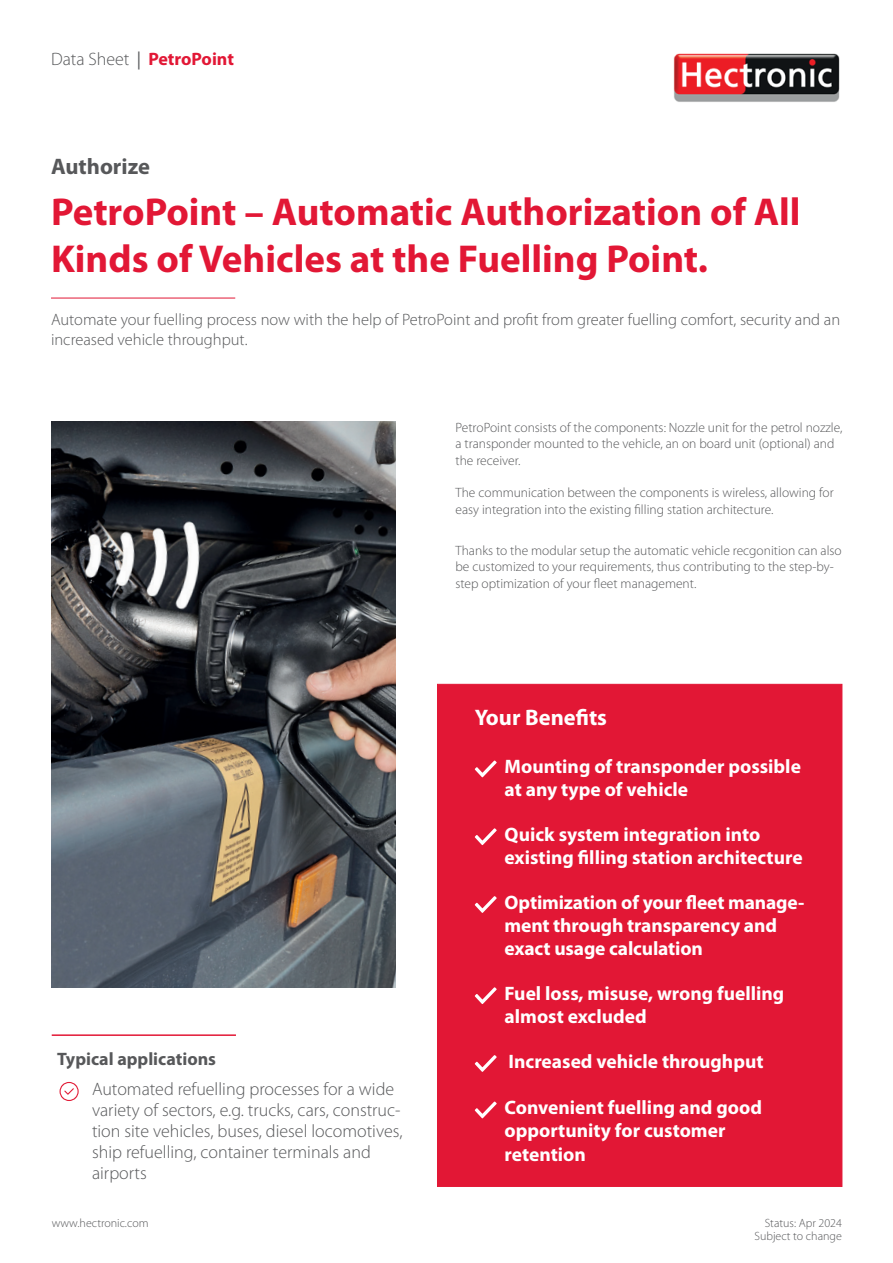
<style>
.page{position:relative;width:893px;height:1263px;background:#fff}
.page>*{position:absolute;margin:0;border:0;box-sizing:border-box;transform-origin:0 0}
.t1{font:700 39px/46.8px "Myriad Pro";color:#e21735}
.t2{font:700 22.5px "Myriad Pro";color:#fff}
.t3{font:700 22.5px "Myriad Pro";color:#57585a}
.t4{font:700 19.5px/23.4px "Myriad Pro";color:#fff}
.t5{font:300 18px/21px "Myriad Pro";color:#57585a}
.t6{font:700 18px "Myriad Pro";color:#e21735}
.t7{font:700 18px "Myriad Pro";color:#57585a}
.t8{font:300 16.5px/19.8px "Myriad Pro";color:#57585a}
.t9{font:300 13.5px/16.4px "Myriad Pro";color:#57585a}
.t10{font:300 12px/13.5px "Myriad Pro";color:#57585a;text-align:right}
.s1{font-weight:300;color:#57585a}
.s2{font-weight:400;color:#57585a}
</style>
<div class="page">
<img style="left:673px;top:53px;width:167px;height:49px">
<hr style="left:51px;top:298px;width:184px;height:1px;background:#e21735">
<div style="left:437px;top:684px;width:405px;height:503px;background:#e21735;border:1px solid #e21735"></div>
<hr style="left:52px;top:1034px;width:184px;height:2px;background:#e21735">
<svg style="left:60px;top:1082px;width:19px;height:19px"></svg>
<svg style="left:475px;top:760px;width:22px;height:17px"></svg>
<svg style="left:475px;top:828px;width:22px;height:17px"></svg>
<svg style="left:475px;top:896px;width:22px;height:17px"></svg>
<svg style="left:475px;top:987px;width:22px;height:17px"></svg>
<svg style="left:475px;top:1055px;width:22px;height:17px"></svg>
<svg style="left:475px;top:1101px;width:22px;height:17px"></svg>
<img style="left:51px;top:421px;width:344px;height:566px">
<h3 class="t6" style="left:51px;top:47px;width:184px"><span class="s1">Data Sheet</span> <span class="s2">|</span> PetroPoint</h3>
<h2 class="t3" style="left:51px;top:152px;width:100px">Authorize</h2>
<h1 class="t1" style="left:51px;top:187px;width:751px">PetroPoint – Automatic Authorization of All<br>Kinds of Vehicles at the Fuelling Point.</h1>
<p class="t8" style="left:51px;top:310px;width:791px">Automate your fuelling process now with the help of PetroPoint and profit from greater fuelling comfort, security and an increased vehicle throughput.</p>
<h3 class="t7" style="left:57px;top:1048px;width:161px">Typical applications</h3>
<h3 class="t5" style="left:92px;top:1079px;width:312px">Automated refuelling processes for a wide variety of sectors, e.g. trucks, cars, construc&shy;tion site vehicles, buses, diesel locomotives, ship refuelling, container terminals and airports</h3>
<p class="t10" style="left:52px;top:1216px;width:98px">www.hectronic.com</p>
<p class="t9" style="left:455px;top:419px;width:388px">PetroPoint consists of the components: Nozzle unit for the petrol nozzle, a transponder mounted to the vehicle, an on board unit (optional) and the receiver.</p>
<p class="t9" style="left:455px;top:485px;width:380px">The communication between the components is wireless, allowing for easy integration into the existing filling station architecture.</p>
<p class="t9" style="left:455px;top:542px;width:388px">Thanks to the modular setup the automatic vehicle recgonition can also be customized to your requirements, thus contributing to the step-by&shy;step optimization of your fleet management.</p>
<h2 class="t2" style="left:475px;top:703px;width:134px">Your Benefits</h2>
<h3 class="t4" style="left:505px;top:754px;width:298px">Mounting of transponder possible at any type of vehicle</h3>
<h3 class="t4" style="left:505px;top:822px;width:300px">Quick system integration into existing filling station architecture</h3>
<h3 class="t4" style="left:505px;top:890px;width:301px">Optimization of your fleet manage&shy;ment through transparency and exact usage calculation</h3>
<h3 class="t4" style="left:505px;top:981px;width:281px">Fuel loss, misuse, wrong fuelling almost excluded</h3>
<h3 class="t4" style="left:508px;top:1048px;width:256px">Increased vehicle throughput</h3>
<h3 class="t4" style="left:505px;top:1095px;width:259px">Convenient fuelling and good opportunity for customer retention</h3>
<p class="t10" style="left:754px;top:1216px;width:89px">Status: Apr 2024<br>Subject to change</p>
</div>
